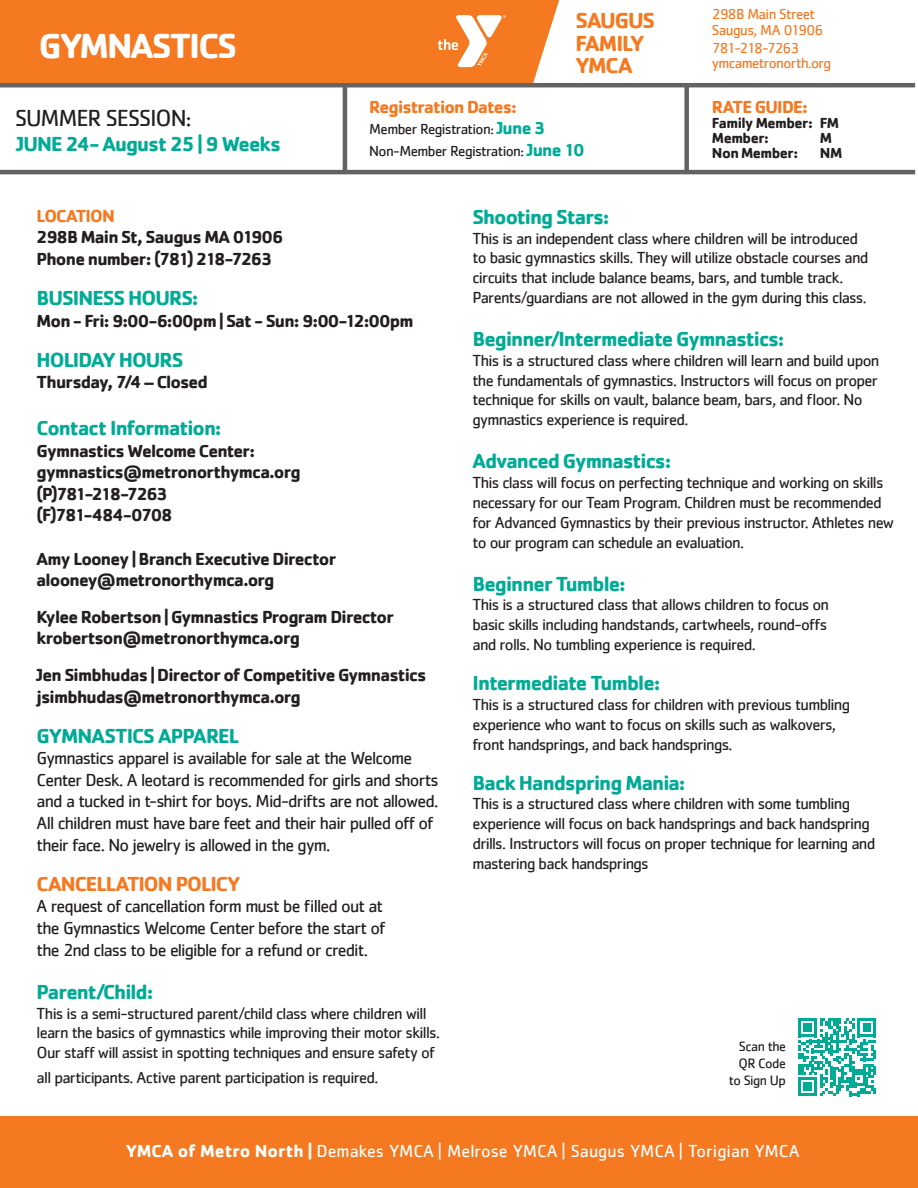
<style>
.page{position:relative;width:918px;height:1188px;background:#fff}
.page>*{position:absolute;margin:0;border:0;box-sizing:border-box;transform-origin:0 0}
.t1{font:700 36px "Cachet";letter-spacing:-.055em;color:#fff}
.t2{font:24px "Cachet";letter-spacing:-.05em;color:#231f20}
.t3{font:700 22.5px "Cachet";letter-spacing:-.045em;color:#f47921}
.t4{font:700 21px "Cachet";letter-spacing:-.045em;color:#00ab95}
.t5{font:700 21px "Cachet";letter-spacing:-.045em;color:#f47921}
.t6{font:700 18px "Cachet";letter-spacing:-.045em;color:#231f20}
.t7{font:18px/21.6px "Cachet";letter-spacing:-.05em;color:#231f20}
.t8{font:18px "Cachet";color:#fff}
.t9{font:700 18px "Cachet";letter-spacing:-.045em;color:#f47921}
.t10{font:700 18px "Cachet";letter-spacing:-.09em;color:#231f20}
.t11{font:16.5px/19.8px "Cachet";letter-spacing:-.045em;color:#231f20}
.t12{font:15px/21.6px "Cachet";letter-spacing:-.04em;color:#231f20}
.t13{font:15px "Cachet";letter-spacing:-.04em;color:#f47921}
.t14{font:700 15px "Cachet";letter-spacing:-.035em;color:#231f20}
.t15{font:15px "Cachet";letter-spacing:-.07em;color:#f47921}
.t16{font:14.1px "Cachet";letter-spacing:-.035em;color:#231f20}
.s1{font-weight:700;font-size:18px;color:#00ab95}
.s2{font-weight:700}
</style>
<div class="page">
<div style="left:0;top:1117px;width:918px;height:71px;background:#f47921"></div>
<div style="left:0;top:0;width:559px;height:83px;background:#f47921"></div>
<svg style="left:438px;top:15px;width:68px;height:52px"></svg>
<hr style="left:0;top:83px;width:915px;height:4px;background:#636366">
<hr style="left:0;top:170px;width:915px;height:4px;background:#636366">
<hr style="left:343px;top:85px;width:4px;height:87px;background:#636366">
<div style="left:684px;top:85px;width:5px;height:87px;background:#636366"></div>
<svg style="left:798px;top:1018px;width:78px;height:78px"></svg>
<p class="t1" style="left:39px;top:23px;width:200px">GYMNASTICS</p>
<p class="t2" style="left:15px;top:104px;width:178px">SUMMER SESSION:</p>
<p class="t4" style="left:17px;top:130px;width:266px">JUNE 24- August 25 | 9 Weeks</p>
<p class="t3" style="left:575px;top:6px;width:81px">SAUGUS</p>
<p class="t3" style="left:575px;top:28px;width:71px">FAMILY</p>
<p class="t3" style="left:575px;top:51px;width:59px">YMCA</p>
<p class="t9" style="left:369px;top:95px;width:149px">Registration Dates:</p>
<p class="t12" style="left:369px;top:118px;width:217px">Member Registration: <span class="s1">June 3<br></span>Non-Member Registration: <span class="s1">June 10</span></p>
<p class="t13" style="left:712px;top:5px;width:105px">298B Main Street</p>
<p class="t13" style="left:712px;top:21px;width:113px">Saugus, MA 01906</p>
<p class="t15" style="left:712px;top:39px;width:89px">781-218-7263</p>
<p class="t13" style="left:712px;top:54px;width:121px">ymcametronorth.org</p>
<p class="t9" style="left:712px;top:95px;width:98px">RATE GUIDE:</p>
<p class="t14" style="left:712px;top:113px;width:129px">Family Member: FM</p>
<p class="t14" style="left:712px;top:128px;width:59px">Member:</p>
<p class="t14" style="left:820px;top:128px;width:14px">M</p>
<p class="t14" style="left:712px;top:143px;width:88px">Non Member:</p>
<p class="t14" style="left:820px;top:143px;width:24px">NM</p>
<p class="t9" style="left:37px;top:204px;width:80px">LOCATION</p>
<p class="t6" style="left:37px;top:226px;width:248px">298B Main St, Saugus MA 01906</p>
<p class="t6" style="left:37px;top:247px;width:237px">Phone number: (781) 218-7263</p>
<p class="t4" style="left:37px;top:284px;width:164px">BUSINESS HOURS:</p>
<p class="t6" style="left:37px;top:309px;width:379px">Mon - Fri: 9:00-6:00pm | Sat - Sun: 9:00-12:00pm</p>
<p class="t4" style="left:37px;top:346px;width:149px">HOLIDAY HOURS</p>
<p class="t6" style="left:37px;top:371px;width:173px">Thursday, 7/4 – Closed</p>
<p class="t4" style="left:37px;top:414px;width:187px">Contact Information:</p>
<p class="t6" style="left:37px;top:439px;width:220px">Gymnastics Welcome Center:</p>
<p class="t6" style="left:37px;top:460px;width:266px">gymnastics@metronorthymca.org</p>
<p class="t10" style="left:37px;top:482px;width:133px">(P)781-218-7263</p>
<p class="t10" style="left:37px;top:504px;width:138px">(F)781-484-0708</p>
<p class="t6" style="left:37px;top:547px;width:301px">Amy Looney | Branch Executive Director</p>
<p class="t6" style="left:37px;top:568px;width:239px">alooney@metronorthymca.org</p>
<p class="t6" style="left:37px;top:605px;width:359px">Kylee Robertson | Gymnastics Program Director</p>
<p class="t6" style="left:37px;top:627px;width:265px">krobertson@metronorthymca.org</p>
<p class="t6" style="left:37px;top:663px;width:391px">Jen Simbhudas | Director of Competitive Gymnastics</p>
<p class="t6" style="left:37px;top:685px;width:266px">jsimbhudas@metronorthymca.org</p>
<p class="t4" style="left:37px;top:722px;width:204px">GYMNASTICS APPAREL</p>
<p class="t7" style="left:37px;top:747px;width:404px">Gymnastics apparel is available for sale at the Welcome Center Desk. A leotard is recommended for girls and shorts and a tucked in t-shirt for boys. Mid-drifts are not allowed.<br>All children must have bare feet and their hair pulled off of their face. No jewelry is allowed in the gym.</p>
<p class="t5" style="left:37px;top:870px;width:206px">CANCELLATION POLICY</p>
<p class="t7" style="left:37px;top:895px;width:348px">A request of cancellation form must be filled out at</p>
<p class="t7" style="left:37px;top:917px;width:350px">the Gymnastics Welcome Center before the start of</p>
<p class="t7" style="left:37px;top:938px;width:333px">the 2nd class to be eligible for a refund or credit.</p>
<p class="t4" style="left:37px;top:978px;width:118px">Parent/Child:</p>
<p class="t11" style="left:37px;top:1003px;width:405px">This is a semi-structured parent/child class where children will learn the basics of gymnastics while improving their motor skills.<br>Our staff will assist in spotting techniques and ensure safety of</p>
<p class="t11" style="left:37px;top:1068px;width:343px">all participants. Active parent participation is required.</p>
<p class="t4" style="left:472px;top:203px;width:139px">Shooting Stars:</p>
<p class="t11" style="left:472px;top:228px;width:397px">This is an independent class where children will be introduced to basic gymnastics skills. They will utilize obstacle courses and circuits that include balance beams, bars, and tumble track.<br>Parents/guardians are not allowed in the gym during this class.</p>
<p class="t4" style="left:472px;top:325px;width:314px">Beginner/Intermediate Gymnastics:</p>
<p class="t11" style="left:472px;top:350px;width:408px">This is a structured class where children will learn and build upon the fundamentals of gymnastics. Instructors will focus on proper technique for skills on vault, balance beam, bars, and floor. No gymnastics experience is required.</p>
<p class="t4" style="left:472px;top:448px;width:200px">Advanced Gymnastics:</p>
<p class="t11" style="left:472px;top:472px;width:423px">This class will focus on perfecting technique and working on skills necessary for our Team Program. Children must be recommended for Advanced Gymnastics by their previous instructor. Athletes new to our program can schedule an evaluation.</p>
<p class="t4" style="left:472px;top:570px;width:155px">Beginner Tumble:</p>
<p class="t11" style="left:472px;top:595px;width:358px;text-align:justify">This is a structured class that allows children to focus on basic skills including handstands, cartwheels, round-offs and rolls. No tumbling experience is required.</p>
<p class="t4" style="left:472px;top:670px;width:189px">Intermediate Tumble:</p>
<p class="t11" style="left:472px;top:694px;width:379px">This is a structured class for children with previous tumbling experience who want to focus on skills such as walkovers, front handsprings, and back handsprings.</p>
<p class="t4" style="left:472px;top:769px;width:215px">Back Handspring Mania:</p>
<p class="t11" style="left:472px;top:794px;width:404px">This is a structured class where children with some tumbling experience will focus on back handsprings and back handspring drills. Instructors will focus on proper technique for learning and mastering back handsprings</p>
<p class="t16" style="left:739px;top:1038px;width:49px">Scan the</p>
<p class="t16" style="left:738px;top:1055px;width:49px">QR Code</p>
<p class="t16" style="left:729px;top:1072px;width:59px">to Sign Up</p>
<p class="t8" style="left:126px;top:1141px;width:675px"><span class="s2">YMCA of Metro North |</span> Demakes YMCA | Melrose YMCA | Saugus YMCA | Torigian YMCA</p>
</div>
